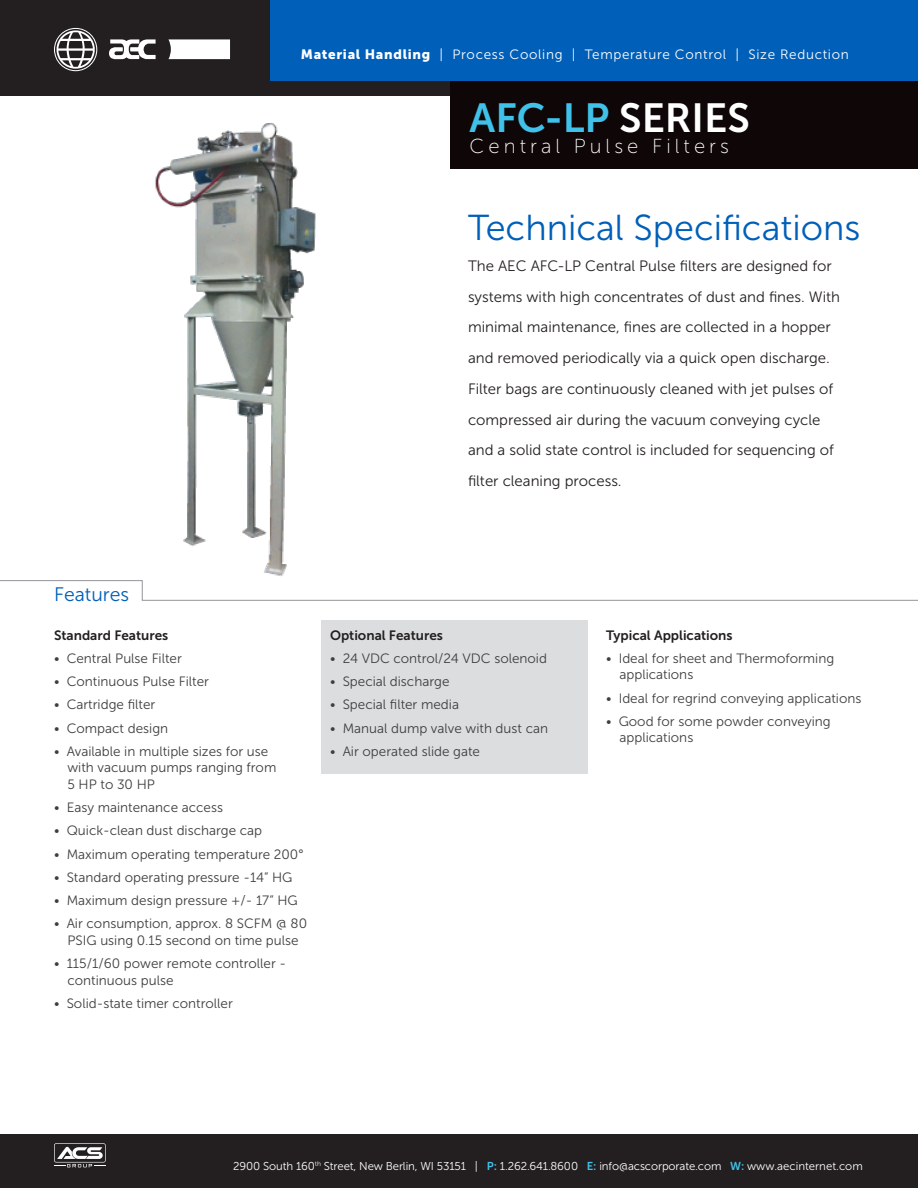
<style>
.page{position:relative;width:918px;height:1188px;background:#fff}
.page>*{position:absolute;margin:0;border:0;box-sizing:border-box;transform-origin:0 0}
.t1{font:40.5px "Museo Sans 700";color:#3fc1e9}
.page-text-featured-p{font:36px "Museo Sans 300";color:#005fb9}
.t2{font:20.25px "Museo Sans 100";letter-spacing:.2em;color:#fff}
.page-text-featured-p-2{font:19.5px "Museo Sans 300";color:#005fb9}
.page-text-featured-p-3{font:15px "Museo Sans 300";color:#231f20}
.page-text-8{font:13.5px/16.5px "Museo Sans 300";color:#3e3e3f}
.Top-capabiliities{font:13.5px "Museo Sans 300";letter-spacing:.05em;color:#fff}
.page-text-8-2{font:13.5px "Museo Sans 700";color:#231f20}
.t3{font:11.4px "Museo Sans 300";letter-spacing:-.01em;color:#fff}
.s1{font-family:"Museo Sans 900"}
.s2{color:#fff}
.s3{font-family:"Museo Sans 700";color:#3fc1e9}
</style>
<div class="page">
<div style="left:321px;top:620px;width:267px;height:153px;background:#dcdddf"></div>
<svg style="left:0;top:580px;width:918px;height:21px"></svg>
<img style="left:139px;top:123px;width:208px;height:469px">
<div style="left:0;top:0;width:918px;height:95px;background:#231f20"></div>
<div style="left:450px;top:0;width:468px;height:168px;background:#0e0607"></div>
<div style="left:270px;top:0;width:648px;height:81px;background:#005fb9"></div>
<svg style="left:168px;top:39px;width:62px;height:20px"></svg>
<svg style="left:54px;top:28px;width:43px;height:43px"></svg>
<svg style="left:109px;top:39px;width:47px;height:20px"></svg>
<div style="left:0;top:1134px;width:918px;height:54px;background:#231f20"></div>
<svg style="left:54px;top:1143px;width:52px;height:24px"></svg>
<p class="Top-capabiliities" style="left:301px;top:47px;width:550px"><span class="s1">Material Handling</span> | Process Cooling | Temperature Control | Size Reduction</p>
<p class="t1" style="left:470px;top:95px;width:282px">AFC-LP <span class="s2">SERIES</span></p>
<p class="t2" style="left:470px;top:135px;width:261px">Central Pulse Filters</p>
<p class="page-text-featured-p" style="left:468px;top:208px;width:394px">Technical Specifications</p>
<p class="page-text-featured-p-3" style="left:468px;top:258px;width:365px">The AEC AFC-LP Central Pulse filters are designed for</p>
<p class="page-text-featured-p-3" style="left:468px;top:288px;width:374px">systems with high concentrates of dust and fines. With</p>
<p class="page-text-featured-p-3" style="left:468px;top:319px;width:364px">minimal maintenance, fines are collected in a hopper</p>
<p class="page-text-featured-p-3" style="left:468px;top:350px;width:363px">and removed periodically via a quick open discharge.</p>
<p class="page-text-featured-p-3" style="left:468px;top:381px;width:367px">Filter bags are continuously cleaned with jet pulses of</p>
<p class="page-text-featured-p-3" style="left:468px;top:411px;width:354px">compressed air during the vacuum conveying cycle</p>
<p class="page-text-featured-p-3" style="left:468px;top:442px;width:367px">and a solid state control is included for sequencing of</p>
<p class="page-text-featured-p-3" style="left:468px;top:473px;width:155px">filter cleaning process.</p>
<p class="page-text-featured-p-2" style="left:54px;top:583px;width:77px">Features</p>
<p class="page-text-8-2" style="left:54px;top:627px;width:116px">Standard Features</p>
<p class="page-text-8" style="left:54px;top:650px;width:129px">• Central Pulse Filter</p>
<p class="page-text-8" style="left:54px;top:673px;width:157px">• Continuous Pulse Filter</p>
<p class="page-text-8" style="left:54px;top:696px;width:103px">• Cartridge filter</p>
<p class="page-text-8" style="left:54px;top:720px;width:116px">• Compact design</p>
<p class="page-text-8" style="left:68px;top:743px;width:210px;text-indent:-14px">• Available in multiple sizes for use with vacuum pumps ranging from<br>5 HP to 30 HP</p>
<p class="page-text-8" style="left:54px;top:799px;width:171px">• Easy maintenance access</p>
<p class="page-text-8" style="left:54px;top:822px;width:210px">• Quick-clean dust discharge cap</p>
<p class="page-text-8" style="left:54px;top:846px;width:251px">• Maximum operating temperature 200°</p>
<p class="page-text-8" style="left:54px;top:869px;width:240px">• Standard operating pressure -14” HG</p>
<p class="page-text-8" style="left:54px;top:892px;width:245px">• Maximum design pressure +/- 17” HG</p>
<p class="page-text-8" style="left:54px;top:915px;width:255px;text-align:center">• Air consumption, approx. 8 SCFM @ 80<br>PSIG using 0.15 second on time pulse</p>
<p class="page-text-8" style="left:68px;top:955px;width:220px;text-indent:-14px">• 115/1/60 power remote controller - continuous pulse</p>
<p class="page-text-8" style="left:54px;top:995px;width:180px">• Solid-state timer controller</p>
<p class="page-text-8-2" style="left:330px;top:627px;width:114px">Optional Features</p>
<p class="page-text-8" style="left:330px;top:650px;width:219px">• 24 VDC control/24 VDC solenoid</p>
<p class="page-text-8" style="left:330px;top:673px;width:121px">• Special discharge</p>
<p class="page-text-8" style="left:330px;top:696px;width:131px">• Special filter media</p>
<p class="page-text-8" style="left:330px;top:720px;width:220px">• Manual dump valve with dust can</p>
<p class="page-text-8" style="left:330px;top:743px;width:152px">• Air operated slide gate</p>
<p class="page-text-8-2" style="left:606px;top:627px;width:128px">Typical Applications</p>
<p class="page-text-8" style="left:620px;top:650px;width:216px;text-indent:-14px">• Ideal for sheet and Thermoforming applications</p>
<p class="page-text-8" style="left:606px;top:690px;width:257px">• Ideal for regrind conveying applications</p>
<p class="page-text-8" style="left:620px;top:713px;width:213px;text-indent:-14px">• Good for some powder conveying applications</p>
<p class="t3" style="left:233px;top:1160px;width:631px">2900 South 160<sup>th</sup> Street, New Berlin, WI 53151 | <span class="s3">P:</span> 1.262.641.8600 <span class="s3">E:</span> info@acscorporate.com <span class="s3">W:</span> www.aecinternet.com</p>
</div>
